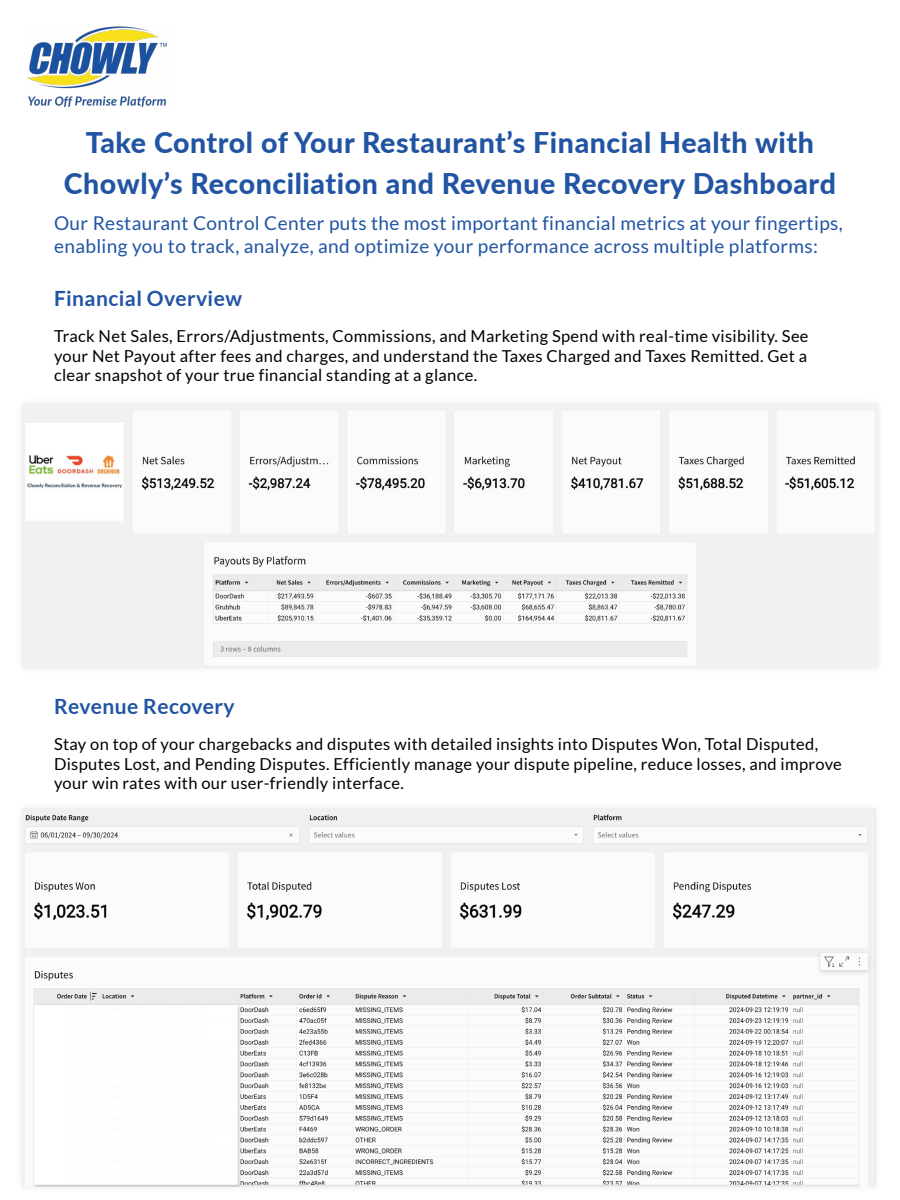
<style>
.page{position:relative;width:900px;height:1200px;background:#fff}
.page>*{position:absolute;margin:0;border:0;box-sizing:border-box;transform-origin:0 0}
.t1{font:800 28.5px/40.5px "Lato";letter-spacing:.02em;color:#2154a3;text-align:center}
.t2{font:700 21px "Lato";letter-spacing:.02em;color:#2154a3}
.t3{font:19.05px/22.8px "Lato";letter-spacing:.02em;color:#2154a3}
.t4{font:16.5px/19.8px "Lato";letter-spacing:.02em;color:#000;text-align:justify}
</style>
<div class="page">
<img style="left:27px;top:26px;width:140px;height:82px">
<div style="left:15px;top:396px;width:870px;height:279px;background:#f9f9f9"></div>
<img style="left:24px;top:408px;width:852px;height:259px">
<img style="left:22px;top:809px;width:854px;height:377px">
<h1 class="t1" style="left:64px;top:122px;width:774px">Take Control of Your Restaurant’s Financial Health with<br>Chowly’s Reconciliation and Revenue Recovery Dashboard</h1>
<p class="t3" style="left:54px;top:211px;width:790px">Our Restaurant Control Center puts the most important financial metrics at your fingertips, enabling you to track, analyze, and optimize your performance across multiple platforms:</p>
<p class="t2" style="left:54px;top:287px;width:190px">Financial Overview</p>
<p class="t4" style="left:54px;top:326px;width:756px">Track Net Sales, Errors/Adjustments, Commissions, and Marketing Spend with real-time visibility. See your Net Payout after fees and charges, and understand the Taxes Charged and Taxes Remitted. Get a clear snapshot of your true financial standing at a glance.</p>
<p class="t2" style="left:54px;top:695px;width:182px">Revenue Recovery</p>
<p class="t4" style="left:54px;top:734px;width:789px;text-align:left">Stay on top of your chargebacks and disputes with detailed insights into Disputes Won, Total Disputed,<br>Disputes Lost, and Pending Disputes. Efficiently manage your dispute pipeline, reduce losses, and improve your win rates with our user-friendly interface.</p>
</div>
